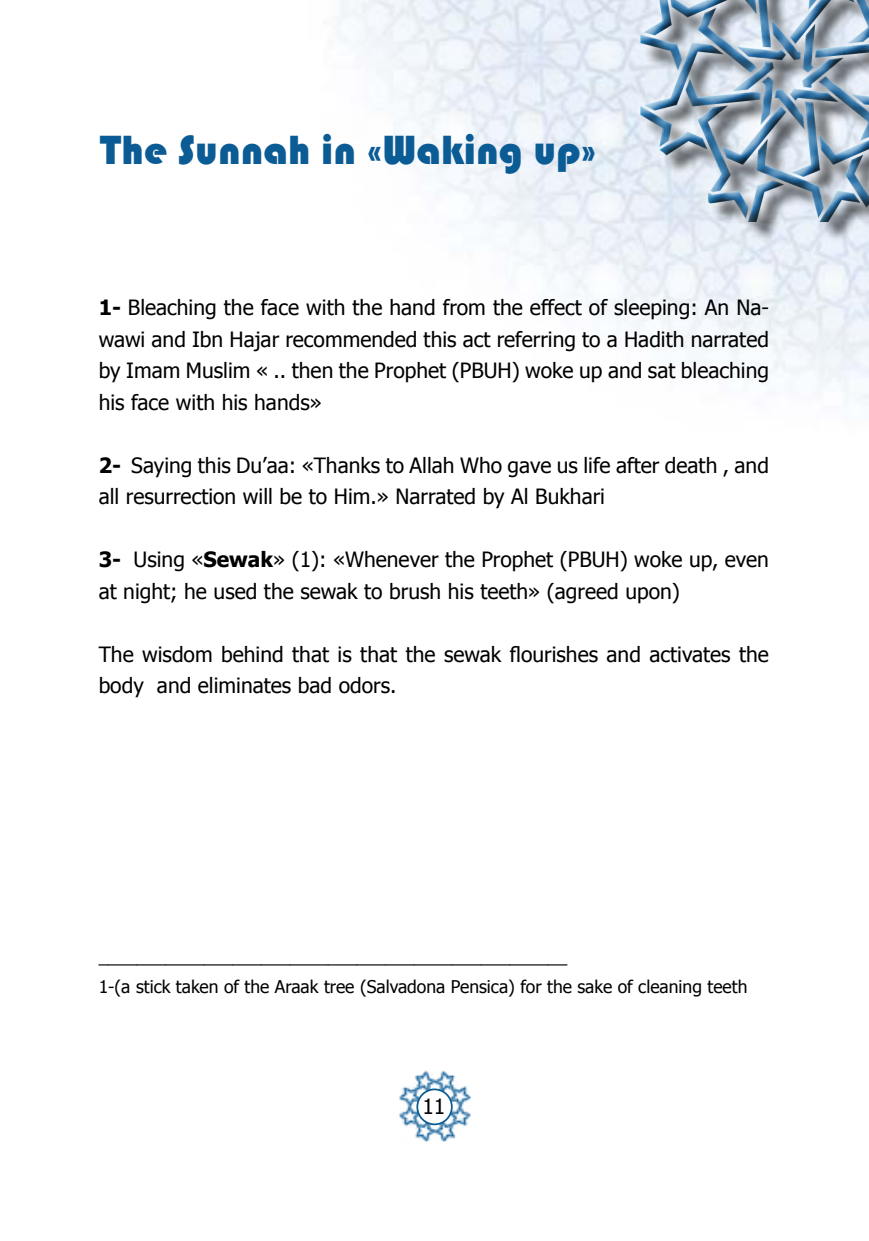
<style>
.page{position:relative;width:869px;height:1241px;background:#fff}
.page>*{position:absolute;margin:0;border:0;box-sizing:border-box;transform-origin:0 0}
.t1{font:42px "Bauhaus 93";color:#0b5b95}
.t2{font:21px/31.5px "Tahoma";color:#000}
.t3{font:17.5px/29.8px "Tahoma";color:#000}
.s1{font-weight:700}
</style>
<div class="page">
<div style="left:643px;top:0;width:225px;height:242px;background:#000;opacity:.75"></div>
<div style="left:604px;top:0;width:264px;height:237px;background:#009ee0;opacity:.75"></div>
<div style="left:630px;top:0;width:238px;height:234px;background:#000;opacity:.75"></div>
<img style="left:398px;top:1070px;width:74px;height:73px">
<div style="left:417px;top:1089px;width:34px;height:35px;background:#fff;border-radius:50%"></div>
<div style="left:416px;top:1088px;width:36px;height:36px;border:2px solid #0b5b95;border-radius:50%"></div>
<h1 class="t1" style="left:100px;top:126px;width:497px">The Sunnah in «Waking up»</h1>
<p class="t2" style="left:99px;top:290px;width:671px;text-align:justify"><span class="s1">1-</span> Bleaching the face with the hand from the effect of sleeping: An Na&shy;wawi and Ibn Hajar recommended this act referring to a Hadith narrated by Imam Muslim « .. then the Prophet (PBUH) woke up and sat bleaching his face with his hands»</p>
<p class="t2" style="left:99px;top:448px;width:671px"><span class="s1">2-</span> Saying this Du’aa: «Thanks to Allah Who gave us life after death , and all resurrection will be to Him.» Narrated by Al Bukhari</p>
<p class="t2" style="left:99px;top:542px;width:671px"><span class="s1">3-</span> Using «<span class="s1">Sewak</span>» (1): «Whenever the Prophet (PBUH) woke up, even at night; he used the sewak to brush his teeth» (agreed upon)</p>
<p class="t2" style="left:99px;top:637px;width:671px">The wisdom behind that is that the sewak flourishes and activates the body and eliminates bad odors.</p>
<p class="t3" style="left:99px;top:940px;width:650px">_________________________________________________<br>1-(a stick taken of the Araak tree (Salvadona Pensica) for the sake of cleaning teeth</p>
<p class="t2" style="left:422px;top:1089px;width:24px">11</p>
</div>
